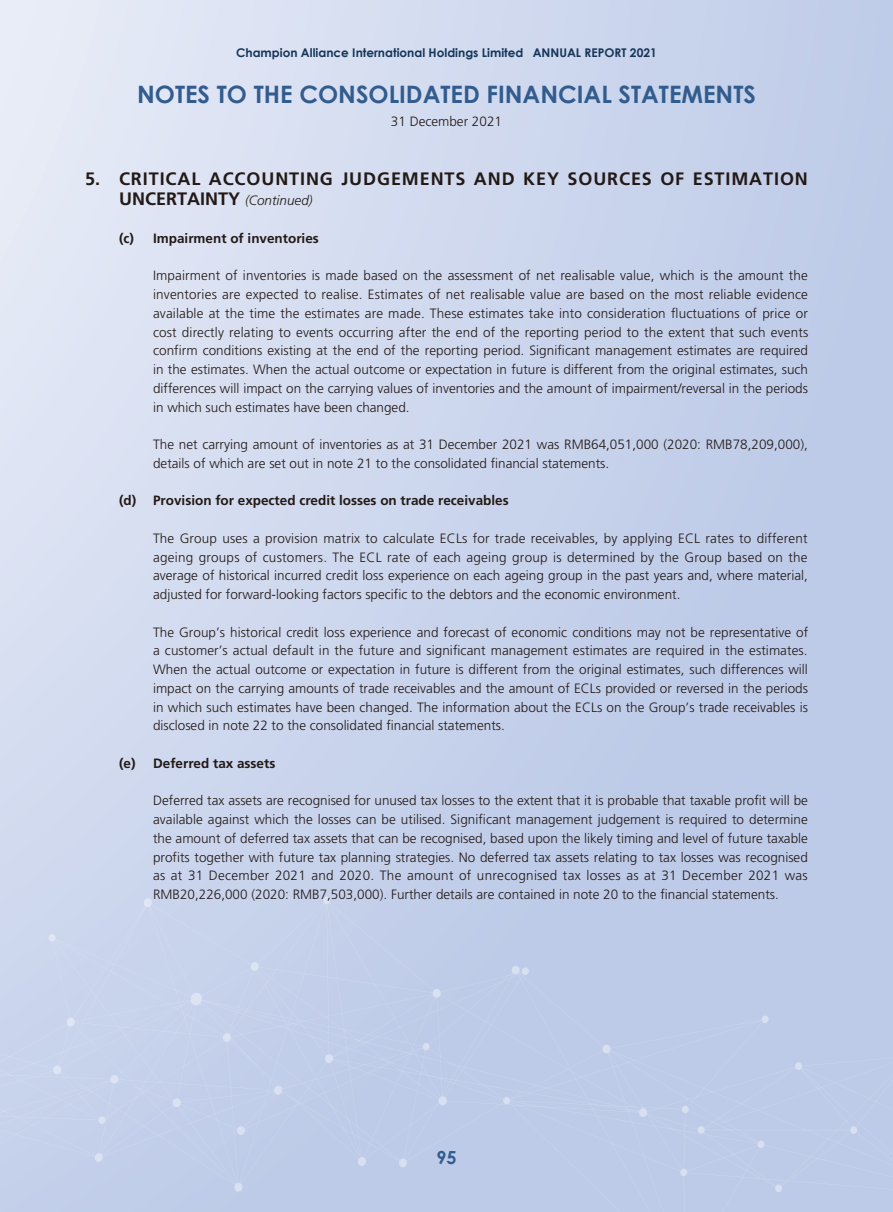
<style>
.page{position:relative;width:893px;height:1212px;background:#fff}
.page>*{position:absolute;margin:0;border:0;box-sizing:border-box;transform-origin:0 0}
.t1{font:700 24px "Century Gothic";color:#325c8e}
.t2{font:700 18px/19.5px "Frutiger LT Std";letter-spacing:.05em;color:#231916}
.t3{font:700 18px "Century Gothic";color:#325c8e}
.t4{font:300 13.5px/18.8px "Frutiger LT Std";color:#231916;text-align:justify}
.t5{font:700 13.5px "Frutiger LT Std";color:#231916}
.t6{font:700 12px "Century Gothic";color:#16365a}
.s1{font-weight:300;font-style:italic;font-size:13.5px}
</style>
<div class="page">
<div style="left:0;top:0;width:893px;height:1212px;background:linear-gradient(to right,#dee4f4,#bbc9e7)"></div>
<svg style="left:0;top:896px;width:893px;height:69px;background:#c2cee9"></svg>
<svg style="left:0;top:965px;width:893px;height:247px;background:#c0cde8"></svg>
<p class="t6" style="left:236px;top:44px;width:422px">Champion Alliance International Holdings Limited ANNUAL REPORT 2021</p>
<h1 class="t1" style="left:137px;top:76px;width:620px">NOTES TO THE CONSOLIDATED FINANCIAL STATEMENTS</h1>
<p class="t4" style="left:391px;top:112px;width:113px">31 December 2021</p>
<h2 class="t2" style="left:119px;top:169px;width:690px;text-indent:-34px">5. CRITICAL ACCOUNTING JUDGEMENTS AND KEY SOURCES OF ESTIMATION<br>UNCERTAINTY <span class="s1">(Continued)</span></h2>
<p class="t5" style="left:119px;top:230px;width:201px">(c) Impairment of inventories</p>
<p class="t4" style="left:153px;top:266px;width:657px">Impairment of inventories is made based on the assessment of net realisable value, which is the amount the inventories are expected to realise. Estimates of net realisable value are based on the most reliable evidence available at the time the estimates are made. These estimates take into consideration fluctuations of price or cost directly relating to events occurring after the end of the reporting period to the extent that such events confirm conditions existing at the end of the reporting period. Significant management estimates are required in the estimates. When the actual outcome or expectation in future is different from the original estimates, such differences will impact on the carrying values of inventories and the amount of impairment/reversal in the periods in which such estimates have been changed.</p>
<p class="t4" style="left:153px;top:435px;width:656px">The net carrying amount of inventories as at 31 December 2021 was RMB64,051,000 (2020: RMB78,209,000), details of which are set out in note 21 to the consolidated financial statements.</p>
<p class="t5" style="left:119px;top:493px;width:391px">(d) Provision for expected credit losses on trade receivables</p>
<p class="t4" style="left:153px;top:529px;width:656px">The Group uses a provision matrix to calculate ECLs for trade receivables, by applying ECL rates to different ageing groups of customers. The ECL rate of each ageing group is determined by the Group based on the average of historical incurred credit loss experience on each ageing group in the past years and, where material, adjusted for forward-looking factors specific to the debtors and the economic environment.</p>
<p class="t4" style="left:153px;top:623px;width:657px">The Group’s historical credit loss experience and forecast of economic conditions may not be representative of a customer’s actual default in the future and significant management estimates are required in the estimates.<br>When the actual outcome or expectation in future is different from the original estimates, such differences will impact on the carrying amounts of trade receivables and the amount of ECLs provided or reversed in the periods in which such estimates have been changed. The information about the ECLs on the Group’s trade receivables is disclosed in note 22 to the consolidated financial statements.</p>
<p class="t5" style="left:119px;top:755px;width:158px">(e) Deferred tax assets</p>
<p class="t4" style="left:153px;top:791px;width:656px">Deferred tax assets are recognised for unused tax losses to the extent that it is probable that taxable profit will be available against which the losses can be utilised. Significant management judgement is required to determine the amount of deferred tax assets that can be recognised, based upon the likely timing and level of future taxable profits together with future tax planning strategies. No deferred tax assets relating to tax losses was recognised as at 31 December 2021 and 2020. The amount of unrecognised tax losses as at 31 December 2021 was RMB20,226,000 (2020: RMB7,503,000). Further details are contained in note 20 to the financial statements.</p>
<h2 class="t3" style="left:436px;top:1143px;width:22px">95</h2>
</div>
